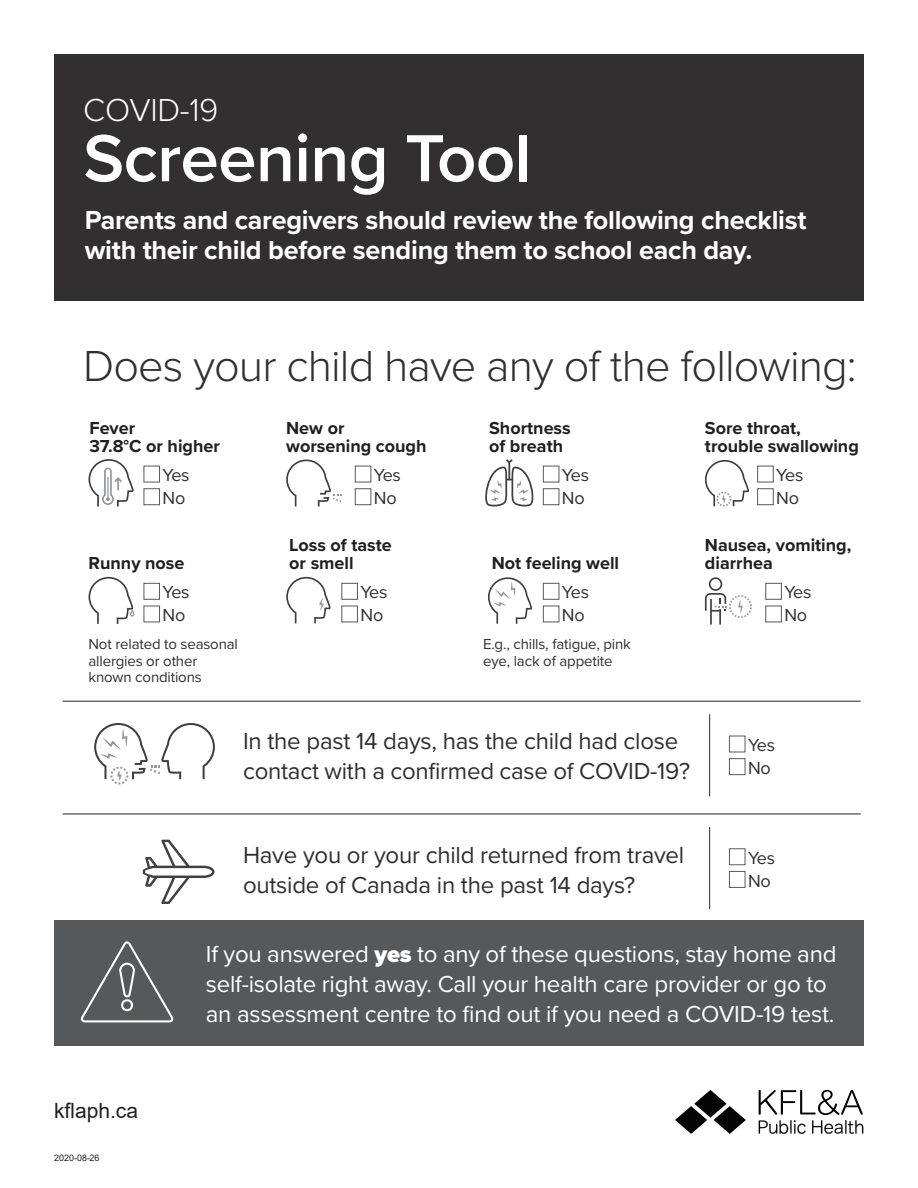
<style>
.page{position:relative;width:918px;height:1188px;background:#fff}
.page>*{position:absolute;margin:0;border:0;box-sizing:border-box;transform-origin:0 0}
.NEW_H2{font:600 69px "Proxima Nova";letter-spacing:-.01em;color:#fff}
.NEW_H2-2{font:300 45px "Proxima Nova";letter-spacing:-.02em;color:#312f30}
.NEW_H2-3{font:300 33px "Proxima Nova";letter-spacing:-.01em;color:#fff}
.NEW_H2-4{font:700 27px/30px "Proxima Nova";letter-spacing:-.01em;color:#fff}
.NEW_H2-5{font:24px/30px "Proxima Nova";letter-spacing:-.01em;color:#fff}
.NEW_H2-6{font:24px/30px "Proxima Nova";letter-spacing:-.01em;color:#312f30}
.t1{font:21px "Arial";color:#231f20}
.t2{font:700 18px/18px "Proxima Nova";color:#231f20}
.NEW_H2-7{font:18px "Proxima Nova";letter-spacing:-.01em;color:#312f30}
.NEW_H2-8{font:15px/16.5px "Proxima Nova";letter-spacing:-.01em;color:#312f30}
.t3{font:9px "Arial";color:#231f20}
.s1{font-weight:900}
</style>
<div class="page">
<svg style="left:89px;top:577px;width:45px;height:47px"></svg>
<svg style="left:705px;top:460px;width:44px;height:47px"></svg>
<svg style="left:286px;top:577px;width:45px;height:46px"></svg>
<svg style="left:488px;top:577px;width:44px;height:47px"></svg>
<svg style="left:485px;top:459px;width:49px;height:48px"></svg>
<svg style="left:286px;top:459px;width:56px;height:48px"></svg>
<svg style="left:89px;top:459px;width:45px;height:48px"></svg>
<svg style="left:705px;top:577px;width:47px;height:48px"></svg>
<div style="left:54px;top:920px;width:810px;height:125px;background:#57585a"></div>
<hr style="left:63px;top:701px;width:798px;height:1px;background:#3e3e3f">
<hr style="left:63px;top:813px;width:798px;height:2px;background:#3e3e3f">
<svg style="left:94px;top:723px;width:121px;height:62px"></svg>
<svg style="left:143px;top:840px;width:72px;height:64px"></svg>
<div style="left:355px;top:466px;width:16px;height:16px;border:1px solid #59595c"></div>
<div style="left:543px;top:466px;width:16px;height:16px;border:1px solid #59595c"></div>
<div style="left:757px;top:466px;width:17px;height:16px;border:1px solid #59595c"></div>
<div style="left:355px;top:488px;width:16px;height:17px;border:1px solid #59595c"></div>
<div style="left:543px;top:488px;width:16px;height:17px;border:1px solid #59595c"></div>
<div style="left:757px;top:488px;width:17px;height:17px;border:1px solid #59595c"></div>
<div style="left:144px;top:466px;width:16px;height:16px;border:1px solid #59595c"></div>
<div style="left:144px;top:488px;width:16px;height:17px;border:1px solid #59595c"></div>
<div style="left:144px;top:583px;width:16px;height:17px;border:1px solid #59595c"></div>
<div style="left:144px;top:606px;width:16px;height:16px;border:1px solid #59595c"></div>
<div style="left:342px;top:583px;width:16px;height:17px;border:1px solid #59595c"></div>
<div style="left:342px;top:606px;width:16px;height:16px;border:1px solid #59595c"></div>
<div style="left:543px;top:583px;width:16px;height:17px;border:1px solid #59595c"></div>
<div style="left:543px;top:606px;width:16px;height:16px;border:1px solid #59595c"></div>
<div style="left:765px;top:583px;width:17px;height:17px;border:1px solid #59595c"></div>
<div style="left:765px;top:606px;width:17px;height:16px;border:1px solid #59595c"></div>
<div style="left:729px;top:736px;width:16px;height:16px;border:1px solid #59595c"></div>
<div style="left:729px;top:758px;width:16px;height:17px;border:1px solid #59595c"></div>
<div style="left:729px;top:848px;width:16px;height:17px;border:1px solid #59595c"></div>
<div style="left:729px;top:871px;width:16px;height:17px;border:1px solid #59595c"></div>
<div style="left:54px;top:54px;width:810px;height:246px;background:#312f30"></div>
<hr style="left:709px;top:714px;width:1px;height:82px;background:#3e3e3f">
<hr style="left:709px;top:827px;width:1px;height:82px;background:#3e3e3f">
<svg style="left:80px;top:941px;width:94px;height:82px"></svg>
<svg style="left:759px;top:1090px;width:104px;height:44px"></svg>
<svg style="left:675px;top:1090px;width:71px;height:44px"></svg>
<p class="NEW_H2-3" style="left:83px;top:86px;width:137px">COVID-19</p>
<p class="NEW_H2" style="left:83px;top:107px;width:450px">Screening Tool</p>
<p class="NEW_H2-4" style="left:85px;top:204px;width:723px">Parents and caregivers should review the following checklist with their child before sending them to school each day.</p>
<p class="NEW_H2-2" style="left:83px;top:333px;width:775px">Does your child have any of the following:</p>
<h4 class="t2" style="left:89px;top:418px;width:47px">Fever</h4>
<h4 class="t2" style="left:89px;top:436px;width:132px">37.8°C or higher</h4>
<h4 class="t2" style="left:286px;top:418px;width:142px">New or worsening cough</h4>
<h4 class="t2" style="left:489px;top:418px;width:83px">Shortness of breath</h4>
<h4 class="t2" style="left:705px;top:418px;width:155px">Sore throat, trouble swallowing</h4>
<p class="NEW_H2-7" style="left:163px;top:462px;width:29px">Yes</p>
<p class="NEW_H2-7" style="left:374px;top:462px;width:29px">Yes</p>
<p class="NEW_H2-7" style="left:562px;top:462px;width:29px">Yes</p>
<p class="NEW_H2-7" style="left:776px;top:462px;width:29px">Yes</p>
<p class="NEW_H2-7" style="left:163px;top:484px;width:24px">No</p>
<p class="NEW_H2-7" style="left:374px;top:484px;width:24px">No</p>
<p class="NEW_H2-7" style="left:562px;top:484px;width:24px">No</p>
<p class="NEW_H2-7" style="left:776px;top:484px;width:24px">No</p>
<h4 class="t2" style="left:89px;top:554px;width:97px">Runny nose</h4>
<p class="NEW_H2-7" style="left:163px;top:579px;width:29px">Yes</p>
<p class="NEW_H2-7" style="left:163px;top:602px;width:24px">No</p>
<h4 class="t2" style="left:289px;top:536px;width:104px">Loss of taste or smell</h4>
<p class="NEW_H2-7" style="left:360px;top:579px;width:29px">Yes</p>
<p class="NEW_H2-7" style="left:360px;top:602px;width:24px">No</p>
<h4 class="t2" style="left:492px;top:554px;width:129px">Not feeling well</h4>
<p class="NEW_H2-7" style="left:562px;top:579px;width:29px">Yes</p>
<p class="NEW_H2-7" style="left:562px;top:602px;width:24px">No</p>
<p class="NEW_H2-8" style="left:89px;top:635px;width:151px">Not related to seasonal allergies or other known conditions</p>
<p class="NEW_H2-8" style="left:483px;top:635px;width:149px">E.g., chills, fatigue, pink eye, lack of appetite</p>
<h4 class="t2" style="left:705px;top:536px;width:148px">Nausea, vomiting, diarrhea</h4>
<p class="NEW_H2-7" style="left:784px;top:579px;width:29px">Yes</p>
<p class="NEW_H2-7" style="left:784px;top:602px;width:24px">No</p>
<p class="NEW_H2-6" style="left:243px;top:725px;width:449px">In the past 14 days, has the child had close contact with a confirmed case of COVID-19?</p>
<p class="NEW_H2-7" style="left:748px;top:732px;width:29px">Yes</p>
<p class="NEW_H2-7" style="left:748px;top:754px;width:24px">No</p>
<p class="NEW_H2-6" style="left:243px;top:839px;width:443px">Have you or your child returned from travel outside of Canada in the past 14 days?</p>
<p class="NEW_H2-7" style="left:748px;top:844px;width:29px">Yes</p>
<p class="NEW_H2-7" style="left:748px;top:867px;width:24px">No</p>
<p class="t1" style="left:54px;top:1096px;width:86px">kflaph.ca</p>
<p class="t3" style="left:54px;top:1152px;width:47px">2020-08-26</p>
<p class="NEW_H2-5" style="left:206px;top:938px;width:632px">If you answered <span class="s1">yes</span> to any of these questions, stay home and self-isolate right away. Call your health care provider or go to an assessment centre to find out if you need a COVID-19 test.</p>
</div>
